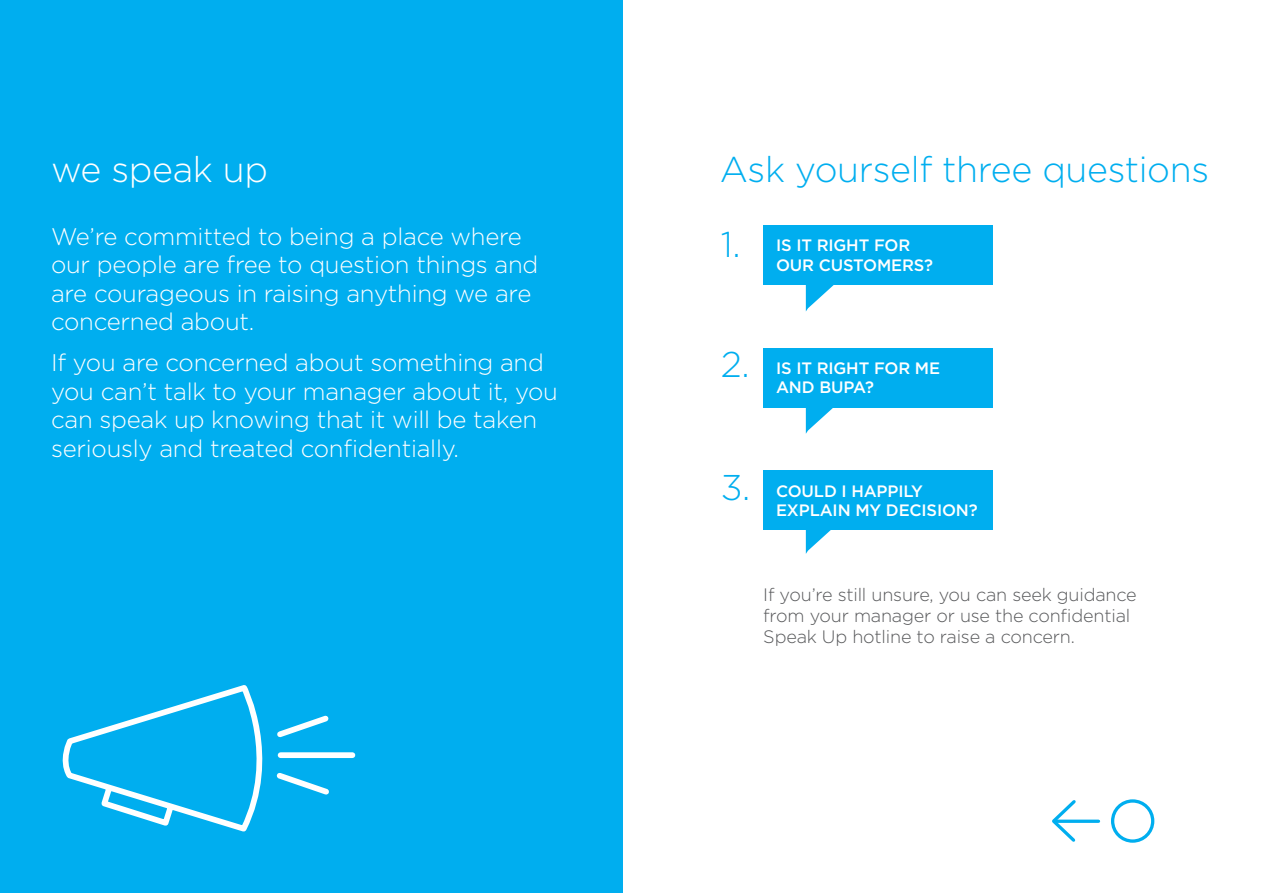
<style>
.page{position:relative;width:1263px;height:893px;background:#fff}
.page>*{position:absolute;margin:0;border:0;box-sizing:border-box;transform-origin:0 0}
.t1{font:300 35.85px "Gotham";letter-spacing:-.01em;color:#00aeef}
.t2{font:300 35.85px "Gotham";letter-spacing:-.01em;color:#fff}
.t3{font:300 24px/28.5px "Gotham";letter-spacing:-.01em;color:#fff}
.t4{font:300 18px/21px "Gotham";letter-spacing:-.01em;color:#58595b}
.t5{font:500 16.5px/19.5px "Gotham";letter-spacing:-.01em;color:#fff}
</style>
<div class="page">
<div style="left:0;top:0;width:623px;height:893px;background:#00aeef"></div>
<div style="left:281px;top:752px;width:71px;height:6px;background:#fff"></div>
<svg style="left:62px;top:688px;width:271px;height:144px"></svg>
<div style="left:763px;top:225px;width:230px;height:60px;background:#00aeef"></div>
<div style="left:763px;top:348px;width:230px;height:59px;background:#00aeef"></div>
<div style="left:763px;top:471px;width:230px;height:59px;background:#00aeef"></div>
<svg style="left:806px;top:285px;width:28px;height:26px"></svg>
<svg style="left:806px;top:407px;width:36px;height:27px"></svg>
<svg style="left:806px;top:530px;width:25px;height:24px"></svg>
<div style="left:1111px;top:799px;width:43px;height:44px;border:3px solid #00aeef;border-radius:50%"></div>
<svg style="left:1052px;top:800px;width:27px;height:42px"></svg>
<hr style="left:1054px;top:820px;width:44px;height:3px;background:#00aeef">
<h1 class="t2" style="left:51px;top:146px;width:219px">we speak up</h1>
<p class="t3" style="left:51px;top:221px;width:489px">We’re committed to being a place where our people are free to question things and are courageous in raising anything we are concerned about.</p>
<p class="t3" style="left:51px;top:348px;width:508px">If you are concerned about something and you can’t talk to your manager about it, you can speak up knowing that it will be taken seriously and treated confidentially.</p>
<h1 class="t1" style="left:720px;top:146px;width:491px">Ask yourself three questions</h1>
<h1 class="t1" style="left:721px;top:221px;width:21px">1.</h1>
<p class="t5" style="left:776px;top:236px;width:158px">IS IT RIGHT FOR<br>OUR CUSTOMERS?</p>
<h1 class="t1" style="left:721px;top:342px;width:30px">2.</h1>
<p class="t5" style="left:776px;top:358px;width:166px">IS IT RIGHT FOR ME<br>AND BUPA?</p>
<h1 class="t1" style="left:721px;top:465px;width:31px">3.</h1>
<p class="t5" style="left:776px;top:481px;width:203px">COULD I HAPPILY<br>EXPLAIN MY DECISION?</p>
<p class="t4" style="left:763px;top:584px;width:375px">If you’re still unsure, you can seek guidance from your manager or use the confidential<br>Speak Up hotline to raise a concern.</p>
</div>
